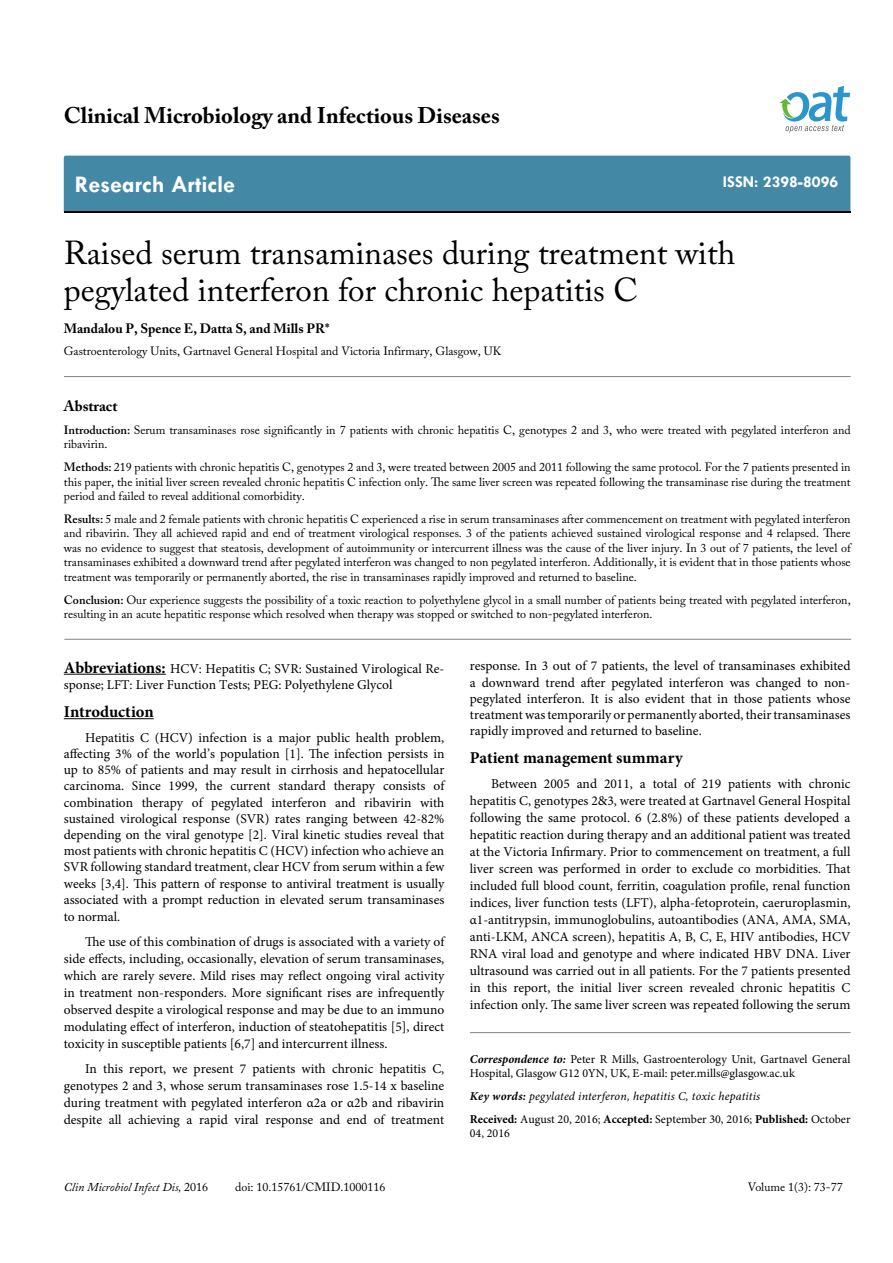
<style>
.page{position:relative;width:893px;height:1263px;background:#fff}
.page>*{position:absolute;margin:0;border:0;box-sizing:border-box;transform-origin:0 0}
.t1{font:33px/37.5px "Adobe Caslon Pro";color:#000}
.t2{font:700 24px "Tw Cen";color:#fff}
.t3{font:700 22.5px "Adobe Caslon Pro";color:#000}
.t4{font:700 16.5px "Minion Pro";letter-spacing:-.005em;color:#000}
.t5{font:700 16.5px "Tw Cen";color:#fff}
.t6{font:700 15px "Adobe Caslon Pro";color:#000}
.t7{font:13.5px/17px "Minion Pro";color:#000;text-align:justify}
.t8{font:700 13.5px "Adobe Caslon Pro";color:#000}
.t9{font:12px/14.4px "Adobe Caslon Pro";color:#000}
.t10{font:12px/14.4px "Minion Pro";color:#000}
.t11{font:italic 12px/23px "Minion Pro";letter-spacing:.01em;color:#000}
.t12{font:italic 12px "Adobe Caslon Pro";color:#000}
.s1{font-weight:600}
.s2{font-weight:700;font-size:16.5px}
.s3{font-weight:700;font-style:italic}
.s4{font-weight:700}
.s5{font-weight:700;font-style:normal}
.s6{font-style:normal}
</style>
<div class="page">
<div style="left:64px;top:156px;width:786px;height:56px;background:#4389a5"></div>
<svg style="left:779px;top:86px;width:71px;height:47px"></svg>
<hr style="left:64px;top:376px;width:787px;height:1px;background:#808285">
<hr style="left:64px;top:639px;width:787px;height:1px;background:#808285">
<hr style="left:470px;top:1032px;width:380px;height:1px;background:#808285">
<hr style="left:64px;top:674px;width:102px;height:1px;background:#000">
<hr style="left:64px;top:718px;width:90px;height:1px;background:#000">
<h3 class="t3" style="left:64px;top:102px;width:437px">Clinical Microbiology and Infectious Diseases</h3>
<h2 class="t2" style="left:75px;top:170px;width:162px">Research Article</h2>
<p class="t5" style="left:723px;top:172px;width:117px">ISSN: 2398-8096</p>
<h1 class="t1" style="left:64px;top:233px;width:673px">Raised serum transaminases during treatment with pegylated interferon for chronic hepatitis C</h1>
<p class="t8" style="left:64px;top:320px;width:267px">Mandalou P, Spence E, Datta S, and Mills PR*</p>
<p class="t9" style="left:64px;top:344px;width:439px">Gastroenterology Units, Gartnavel General Hospital and Victoria Infirmary, Glasgow, UK</p>
<p class="t6" style="left:64px;top:397px;width:55px">Abstract</p>
<p class="t9" style="left:64px;top:423px;width:788px"><span class="s1">Introduction:</span> Serum transaminases rose significantly in 7 patients with chronic hepatitis C, genotypes 2 and 3, who were treated with pegylated interferon and ribavirin.</p>
<p class="t9" style="left:64px;top:460px;width:788px;text-align:justify"><span class="s1">Methods:</span> 219 patients with chronic hepatitis C, genotypes 2 and 3, were treated between 2005 and 2011 following the same protocol. For the 7 patients presented in this paper, the initial liver screen revealed chronic hepatitis C infection only. The same liver screen was repeated following the transaminase rise during the treatment period and failed to reveal additional comorbidity.</p>
<p class="t9" style="left:64px;top:512px;width:788px;text-align:justify"><span class="s1">Results:</span> 5 male and 2 female patients with chronic hepatitis C experienced a rise in serum transaminases after commencement on treatment with pegylated interferon and ribavirin. They all achieved rapid and end of treatment virological responses. 3 of the patients achieved sustained virological response and 4 relapsed. There was no evidence to suggest that steatosis, development of autoimmunity or intercurrent illness was the cause of the liver injury. In 3 out of 7 patients, the level of transaminases exhibited a downward trend after pegylated interferon was changed to non pegylated interferon. Additionally, it is evident that in those patients whose treatment was temporarily or permanently aborted, the rise in transaminases rapidly improved and returned to baseline.</p>
<p class="t9" style="left:64px;top:592px;width:788px"><span class="s1">Conclusion:</span> Our experience suggests the possibility of a toxic reaction to polyethylene glycol in a small number of patients being treated with pegylated interferon, resulting in an acute hepatitic response which resolved when therapy was stopped or switched to non-pegylated interferon.</p>
<p class="t7" style="left:64px;top:660px;width:382px;line-height:16.2px"><span class="s2">Abbreviations:</span> HCV: Hepatitis C; SVR: Sustained Virological Re&shy;sponse; LFT: Liver Function Tests; PEG: Polyethylene Glycol</p>
<p class="t4" style="left:64px;top:700px;width:91px">Introduction</p>
<p class="t7" style="left:64px;top:729px;width:382px;line-height:16.2px;text-indent:21px">Hepatitis C (HCV) infection is a major public health problem, affecting 3% of the world’s population [1]. The infection persists in up to 85% of patients and may result in cirrhosis and hepatocellular carcinoma. Since 1999, the current standard therapy consists of combination therapy of pegylated interferon and ribavirin with sustained virological response (SVR) rates ranging between 42-82% depending on the viral genotype [2]. Viral kinetic studies reveal that most patients with chronic hepatitis C (HCV) infection who achieve an SVR following standard treatment, clear HCV from serum within a few weeks [3,4]. This pattern of response to antiviral treatment is usually associated with a prompt reduction in elevated serum transaminases to normal.</p>
<p class="t7" style="left:64px;top:933px;width:382px;text-indent:21px">The use of this combination of drugs is associated with a variety of side effects, including, occasionally, elevation of serum transaminases, which are rarely severe. Mild rises may reflect ongoing viral activity in treatment non-responders. More significant rises are infrequently observed despite a virological response and may be due to an immuno modulating effect of interferon, induction of steatohepatitis [5], direct toxicity in susceptible patients [6,7] and intercurrent illness.</p>
<p class="t7" style="left:64px;top:1061px;width:382px;text-indent:21px">In this report, we present 7 patients with chronic hepatitis C, genotypes 2 and 3, whose serum transaminases rose 1.5-14 x baseline during treatment with pegylated interferon α2a or α2b and ribavirin despite all achieving a rapid viral response and end of treatment</p>
<p class="t7" style="left:470px;top:658px;width:382px;line-height:16.2px">response. In 3 out of 7 patients, the level of transaminases exhibited a downward trend after pegylated interferon was changed to non&shy;pegylated interferon. It is also evident that in those patients whose treatment was temporarily or permanently aborted, their transaminases rapidly improved and returned to baseline.</p>
<p class="t4" style="left:470px;top:746px;width:214px">Patient management summary</p>
<p class="t7" style="left:470px;top:775px;width:382px;text-indent:21px">Between 2005 and 2011, a total of 219 patients with chronic hepatitis C, genotypes 2&amp;3, were treated at Gartnavel General Hospital following the same protocol. 6 (2.8%) of these patients developed a hepatitic reaction during therapy and an additional patient was treated at the Victoria Infirmary. Prior to commencement on treatment, a full liver screen was performed in order to exclude co morbidities. That included full blood count, ferritin, coagulation profile, renal function indices, liver function tests (LFT), alpha-fetoprotein, caeruroplasmin, α1-antitrypsin, immunoglobulins, autoantibodies (ANA, AMA, SMA, anti-LKM, ANCA screen), hepatitis A, B, C, E, HIV antibodies, HCV RNA viral load and genotype and where indicated HBV DNA. Liver ultrasound was carried out in all patients. For the 7 patients presented in this report, the initial liver screen revealed chronic hepatitis C infection only. The same liver screen was repeated following the serum</p>
<p class="t10" style="left:470px;top:1052px;width:382px"><span class="s3">Correspondence to:</span> Peter R Mills, Gastroenterology Unit, Gartnavel General<br>Hospital, Glasgow G12 0YN, UK, E-mail: peter.mills@glasgow.ac.uk</p>
<p class="t11" style="left:470px;top:1084px;width:382px"><span class="s4">Key words:</span> pegylated interferon, hepatitis C, toxic hepatitis<br><span class="s5">Received:</span> <span class="s6">August 20, 2016;</span> <span class="s5">Accepted:</span> <span class="s6">September 30, 2016;</span> <span class="s5">Published:</span> <span class="s6">October</span></p>
<p class="t10" style="left:470px;top:1126px;width:42px">04, 2016</p>
<p class="t12" style="left:64px;top:1180px;width:146px">Clin Microbiol Infect Dis, <span class="s6">2016</span></p>
<p class="t9" style="left:235px;top:1180px;width:152px">doi: 10.15761/CMID.1000116</p>
<p class="t9" style="left:748px;top:1180px;width:96px">Volume 1(3): 73-77</p>
</div>
